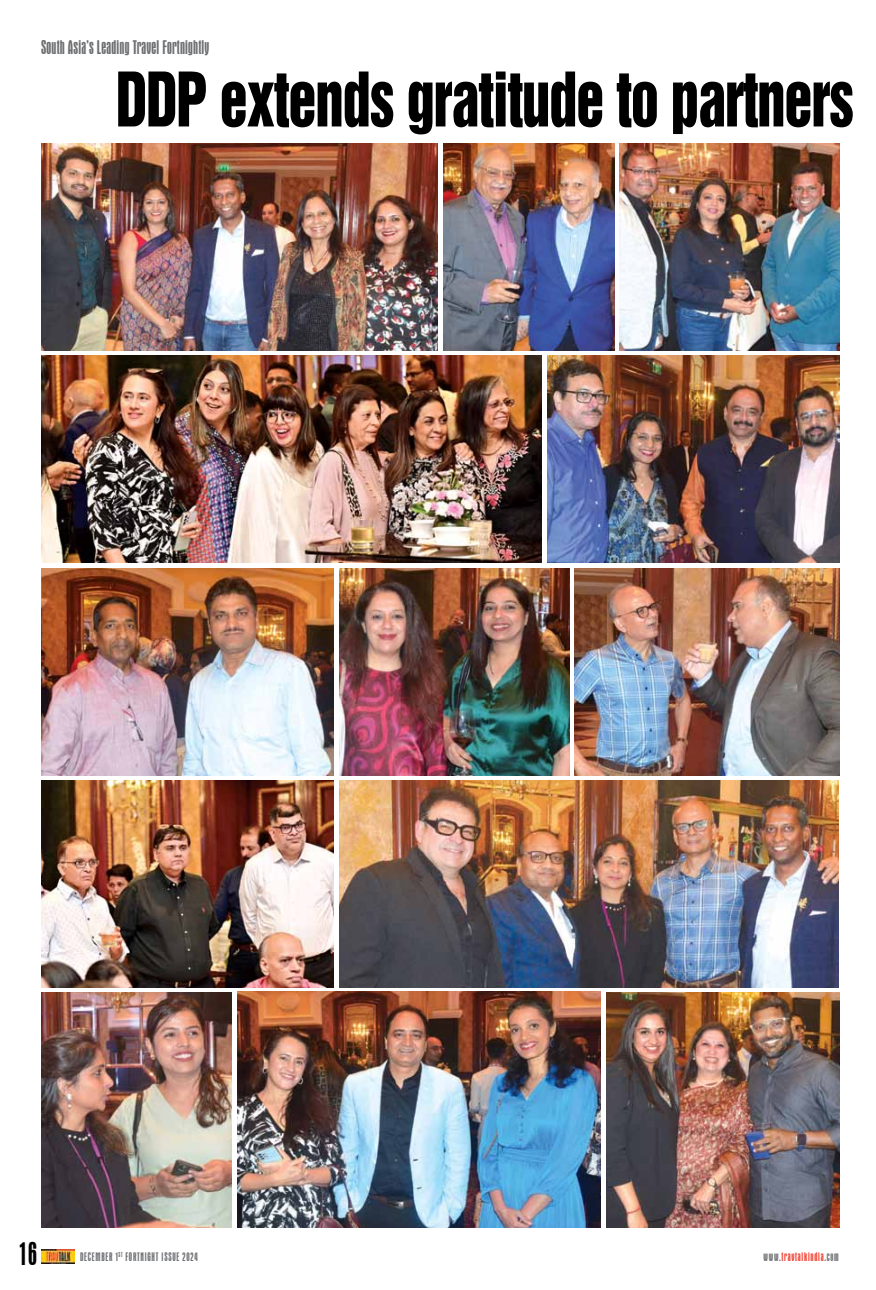
<style>
.page{position:relative;width:876px;height:1290px;background:#fff}
.page>*{position:absolute;margin:0;border:0;box-sizing:border-box;transform-origin:0 0}
.t1{font:68.75px "Helvetica Inserat";letter-spacing:-.02em;color:#000;scale:.82 1}
.t2{font:condensed 33.75px "Aurora BT";color:#000}
.t3{font:condensed 20px "Aurora BT";letter-spacing:.01em;color:#6d6e70}
.t4{font:condensed 12.5px "Aurora BT";letter-spacing:.06em;color:#6e7073}
.t5{font:condensed 12.5px "Aurora BT";letter-spacing:.06em;color:#ef402f}
.s1{color:#6e7073}
</style>
<div class="page">
<img style="left:41px;top:1249px;width:34px;height:15px">
<img style="left:41px;top:780px;width:292px;height:207px">
<img style="left:41px;top:355px;width:500px;height:207px">
<img style="left:41px;top:569px;width:292px;height:206px">
<img style="left:41px;top:144px;width:397px;height:207px">
<img style="left:41px;top:992px;width:191px;height:236px">
<img style="left:339px;top:780px;width:499px;height:207px">
<img style="left:237px;top:992px;width:363px;height:236px">
<img style="left:547px;top:355px;width:292px;height:207px">
<img style="left:574px;top:569px;width:265px;height:206px">
<img style="left:619px;top:144px;width:220px;height:207px">
<img style="left:606px;top:992px;width:233px;height:236px">
<img style="left:443px;top:144px;width:171px;height:207px">
<img style="left:339px;top:569px;width:230px;height:206px">
<p class="t3" style="left:41px;top:37px;width:170px">South Asia’s Leading Travel Fortnightly</p>
<h1 class="t1" style="left:116px;top:58px;width:901px">DDP extends gratitude to partners</h1>
<h2 class="t2" style="left:20px;top:1235px;width:18px">16</h2>
<p class="t4" style="left:80px;top:1250px;width:119px">December 1<sup>st</sup> Fortnight issue 2024</p>
<p class="t5" style="left:763px;top:1250px;width:77px"><span class="s1">www.</span>travtalkindia<span class="s1">.com</span></p>
</div>
